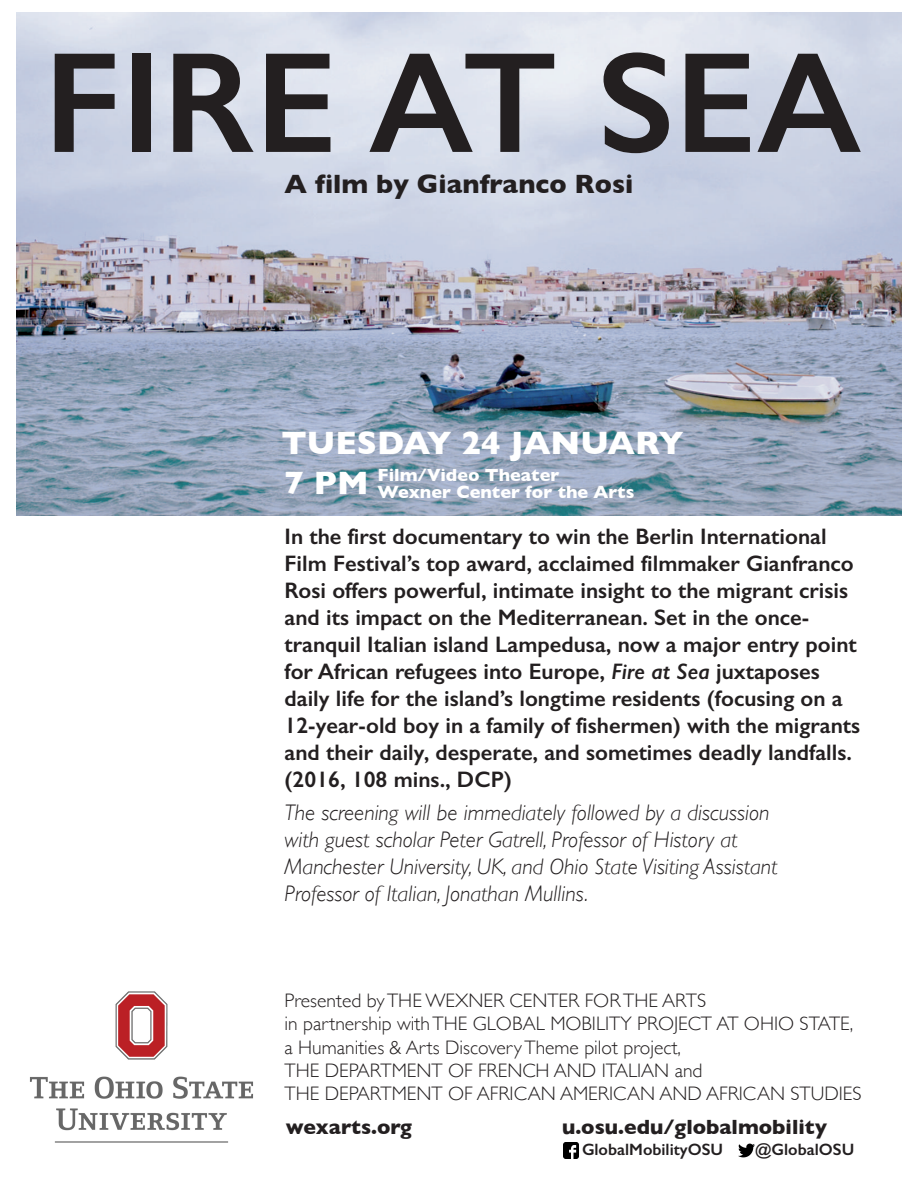
<style>
.page{position:relative;width:918px;height:1188px;background:#fff}
.page>*{position:absolute;margin:0;border:0;box-sizing:border-box;transform-origin:0 0}
.t1{font:600 144px "Gill Sans";color:#231f20}
.t2{font:700 33px "Gill Sans";color:#fff}
.t3{font:700 27px "Gill Sans";color:#231f20}
.t4{font:600 22.5px/27px "Gill Sans";color:#231f20}
.t5{font:italic 300 22.5px/27px "Gill Sans";color:#231f20}
.t6{font:700 21px "Gill Sans";color:#231f20}
.t7{font:300 19.5px/23.4px "Gill Sans";color:#231f20}
.t8{font:700 18px/17.1px "Gill Sans";color:#fff}
.t9{font:600 16.5px "Gill Sans";color:#231f20}
.s1{font-style:italic}
</style>
<div class="page">
<img style="left:16px;top:12px;width:886px;height:503px">
<img style="left:30px;top:991px;width:223px;height:152px">
<img style="left:564px;top:1143px;width:15px;height:15px">
<img style="left:738px;top:1143px;width:16px;height:15px">
<h1 class="t1" style="left:44px;top:16px;width:819px">FIRE AT SEA</h1>
<p class="t3" style="left:285px;top:162px;width:350px">A film by Gianfranco Rosi</p>
<h2 class="t2" style="left:282px;top:416px;width:404px">TUESDAY 24 JANUARY</h2>
<p class="t8" style="left:378px;top:466px;width:258px">Film/Video Theater<br>Wexner Center for the Arts</p>
<h2 class="t2" style="left:285px;top:457px;width:86px">7 PM</h2>
<p class="t4" style="left:285px;top:523px;width:577px">In the first documentary to win the Berlin International Film Festival’s top award, acclaimed filmmaker Gianfranco Rosi offers powerful, intimate insight to the migrant crisis and its impact on the Mediterranean. Set in the once&shy;tranquil Italian island Lampedusa, now a major entry point for African refugees into Europe, <span class="s1">Fire at Sea</span> juxtaposes daily life for the island’s longtime residents (focusing on a 12-year-old boy in a family of fishermen) with the migrants and their daily, desperate, and sometimes deadly landfalls. (2016, 108 mins., DCP)</p>
<p class="t5" style="left:285px;top:799px;width:494px">The screening will be immediately followed by a discussion with guest scholar Peter Gatrell, Professor of History at Manchester University, UK, and Ohio State Visiting Assistant Professor of Italian, Jonathan Mullins.</p>
<p class="t7" style="left:285px;top:988px;width:579px">Presented by THE WEXNER CENTER FOR THE ARTS<br>in partnership with THE GLOBAL MOBILITY PROJECT AT OHIO STATE, a Humanities &amp; Arts Discovery Theme pilot project,<br>THE DEPARTMENT OF FRENCH AND ITALIAN and<br>THE DEPARTMENT OF AFRICAN AMERICAN AND AFRICAN STUDIES</p>
<p class="t6" style="left:286px;top:1110px;width:128px">wexarts.org</p>
<p class="t6" style="left:562px;top:1110px;width:266px">u.osu.edu/globalmobility</p>
<p class="t9" style="left:582px;top:1140px;width:143px">GlobalMobilityOSU</p>
<p class="t9" style="left:755px;top:1140px;width:101px">@GlobalOSU</p>
</div>
